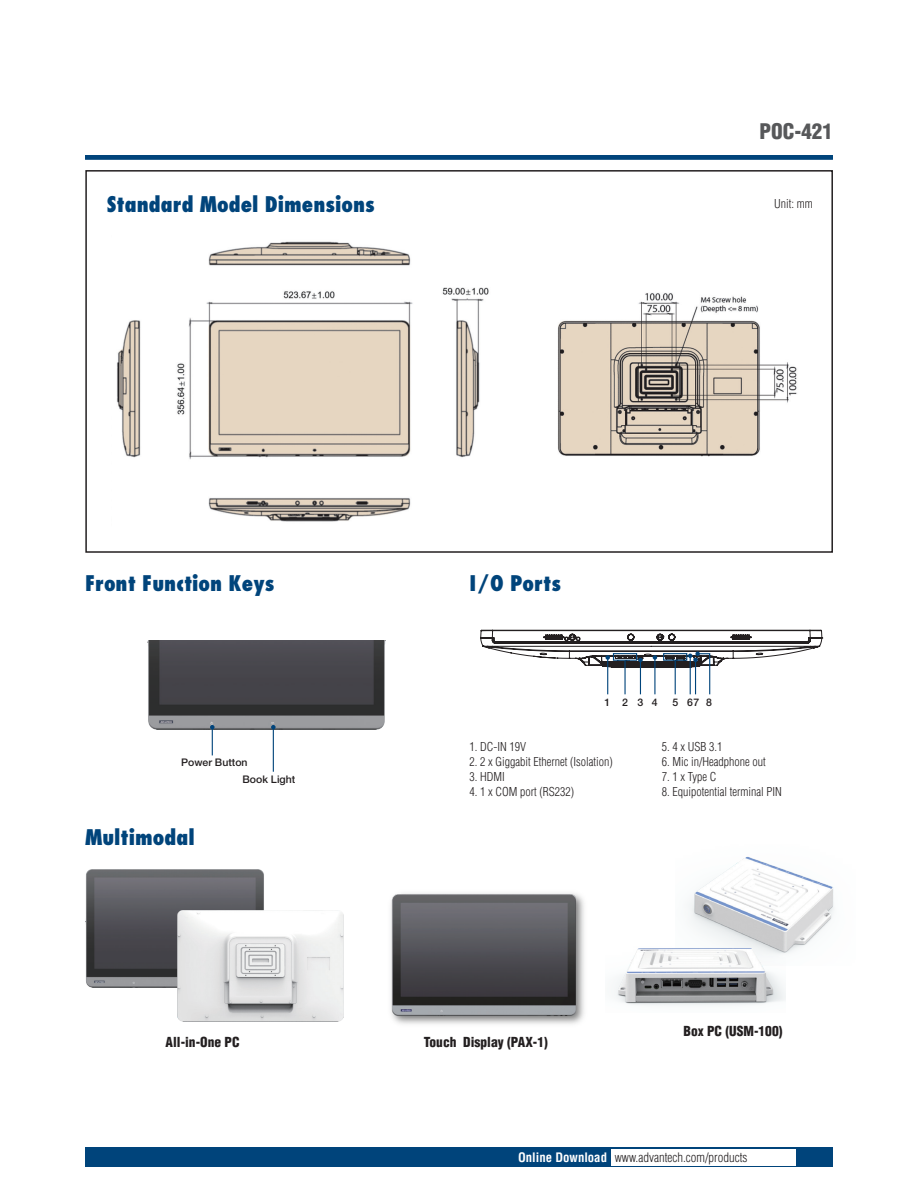
<style>
.page{position:relative;width:918px;height:1188px;background:#fff}
.page>*{position:absolute;margin:0;border:0;box-sizing:border-box;transform-origin:0 0}
.t1{font:800 condensed 21px "Futura";color:#00447b}
.t2{font:900 condensed 21px "Helvetica";color:#57585a}
.t3{font:900 condensed 13.5px "Helvetica";color:#231f20}
.t4{font:300 condensed 12.75px "Helvetica";color:#231f20}
.t5{font:300 condensed 12px "Helvetica";color:#231f20}
.t6{font:500 10.5px/17.1px "Helvetica Neue";color:#231f20}
.s1{font-weight:700;color:#fff}
</style>
<div class="page">
<div style="left:85px;top:1147px;width:748px;height:20px;background:#00447b"></div>
<div style="left:611px;top:1149px;width:184px;height:16px;background:#fff"></div>
<div style="left:85px;top:155px;width:748px;height:5px;background:#00447b"></div>
<div style="left:85px;top:170px;width:748px;height:383px;border:2px solid #231f20"></div>
<img style="left:148px;top:641px;width:238px;height:89px">
<img style="left:391px;top:893px;width:193px;height:131px">
<svg style="left:210px;top:725px;width:5px;height:30px"></svg>
<hr style="left:273px;top:727px;width:1px;height:45px;background:#00447b">
<svg style="left:271px;top:725px;width:5px;height:4px"></svg>
<img style="left:688px;top:856px;width:146px;height:98px">
<img style="left:614px;top:936px;width:172px;height:70px">
<img style="left:85px;top:870px;width:179px;height:118px">
<img style="left:177px;top:910px;width:167px;height:111px">
<svg style="left:480px;top:629px;width:343px;height:66px"></svg>
<img style="left:117px;top:241px;width:680px;height:281px">
<h1 class="t1" style="left:107px;top:191px;width:270px">Standard Model Dimensions</h1>
<h1 class="t2" style="left:759px;top:118px;width:75px">POC-421</h1>
<p class="t5" style="left:774px;top:196px;width:40px">Unit: mm</p>
<h1 class="t1" style="left:85px;top:570px;width:191px">Front Function Keys</h1>
<h1 class="t1" style="left:470px;top:570px;width:93px">I/O Ports</h1>
<p class="t6" style="left:605px;top:693px;width:55px">1 234</p>
<p class="t6" style="left:672px;top:693px;width:41px">5 678</p>
<p class="t6" style="left:243px;top:754px;width:54px;text-indent:-61px">Power Button<br>Book Light</p>
<h1 class="t1" style="left:85px;top:824px;width:111px">Multimodal</h1>
<p class="t5" style="left:470px;top:739px;width:58px">1. DC-IN 19V</p>
<p class="t5" style="left:470px;top:754px;width:145px">2. 2 x Giggabit Ethernet (Isolation)</p>
<p class="t5" style="left:470px;top:769px;width:37px">3. HDMI</p>
<p class="t5" style="left:470px;top:784px;width:106px">4. 1 x COM port (RS232)</p>
<p class="t5" style="left:662px;top:739px;width:62px">5. 4 x USB 3.1</p>
<p class="t5" style="left:662px;top:754px;width:105px">6. Mic in/Headphone out</p>
<p class="t5" style="left:662px;top:769px;width:56px">7. 1 x Type C</p>
<p class="t5" style="left:662px;top:784px;width:121px">8. Equipotential terminal PIN</p>
<p class="t3" style="left:166px;top:1034px;width:75px">All-in-One PC</p>
<p class="t3" style="left:424px;top:1034px;width:126px">Touch Display (PAX-1)</p>
<p class="t3" style="left:684px;top:1022px;width:101px">Box PC (USM-100)</p>
<p class="t4" style="left:518px;top:1149px;width:231px"><span class="s1">Online Download</span> www.advantech.com/products</p>
</div>
